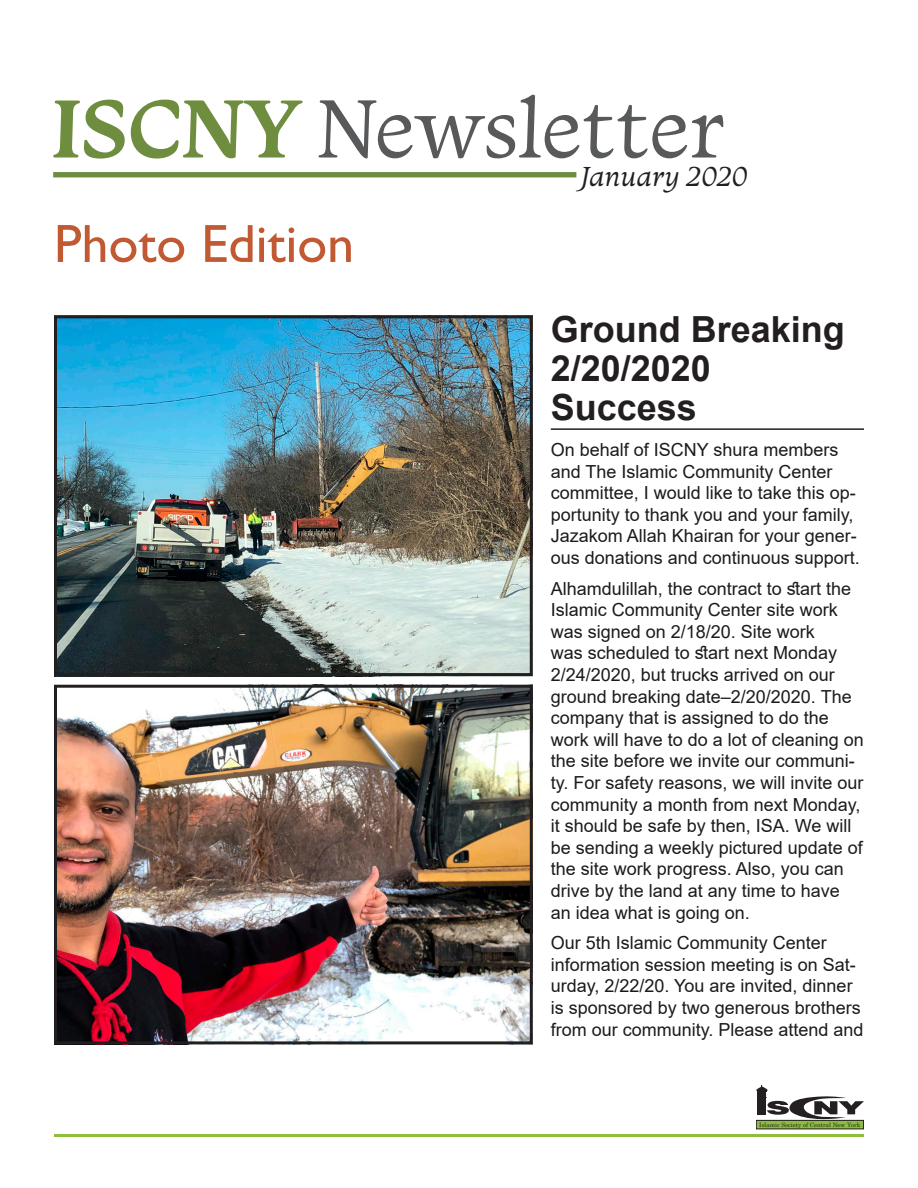
<style>
.page{position:relative;width:918px;height:1188px;background:#fff}
.page>*{position:absolute;margin:0;border:0;box-sizing:border-box;transform-origin:0 0}
.t1{font:86.4px "Monarcha";letter-spacing:-.01em;color:#58595b}
.t2{font:54px "Gill Sans";color:#c15933}
.t3{font:700 36px/39px "Arial";color:#231f20}
.t4{font:italic 28.8px "Monarcha";letter-spacing:-.005em;color:#231f20}
.Article_Type{font:18px/21.6px "Arial";color:#1b1b1b}
.t5{font:6px "Century Schoolbook";color:#231f20}
.s1{font-weight:600;color:#6e8d3e}
</style>
<div class="page">
<img style="left:58px;top:319px;width:471px;height:353px">
<div style="left:54px;top:315px;width:479px;height:361px;border:3px solid #231f20"></div>
<img style="left:58px;top:689px;width:471px;height:351px">
<div style="left:54px;top:685px;width:479px;height:359px;border:3px solid #231f20"></div>
<hr style="left:551px;top:428px;width:313px;height:2px;background:#231f20">
<svg style="left:756px;top:1085px;width:108px;height:34px"></svg>
<div style="left:756px;top:1120px;width:108px;height:9px;background:#8dbd3f"></div>
<div style="left:756px;top:1120px;width:108px;height:9px;border:1px solid #231f20"></div>
<div style="left:53px;top:172px;width:523px;height:5px;background:#6e8d3e"></div>
<hr style="left:54px;top:1134px;width:810px;height:3px;background:#8fbe3f">
<h1 class="t1" style="left:50px;top:72px;width:676px"><span class="s1">ISCNY</span> Newsletter</h1>
<h3 class="t4" style="left:581px;top:158px;width:168px">January 2020</h3>
<p class="t2" style="left:54px;top:212px;width:302px">Photo Edition</p>
<p class="t3" style="left:551px;top:310px;width:296px">Ground Breaking</p>
<p class="t3" style="left:551px;top:349px;width:162px">2/20/2020<br>Success</p>
<p class="Article_Type" style="left:551px;top:439px;width:311px">On behalf of ISCNY shura members and The Islamic Community Center committee, I would like to take this op&shy;portunity to thank you and your family, Jazakom Allah Khairan for your gener&shy;ous donations and continuous support.</p>
<p class="Article_Type" style="left:551px;top:577px;width:315px">Alhamdulillah, the contract to start the Islamic Community Center site work was signed on 2/18/20. Site work<br>was scheduled to start next Monday 2/24/2020, but trucks arrived on our ground breaking date–2/20/2020. The company that is assigned to do the work will have to do a lot of cleaning on the site before we invite our communi&shy;ty. For safety reasons, we will invite our community a month from next Monday, it should be safe by then, ISA. We will be sending a weekly pictured update of the site work progress. Also, you can drive by the land at any time to have an idea what is going on.</p>
<p class="Article_Type" style="left:551px;top:932px;width:314px">Our 5th Islamic Community Center information session meeting is on Sat&shy;urday, 2/22/20. You are invited, dinner is sponsored by two generous brothers from our community. Please attend and</p>
<p class="t5" style="left:759px;top:1120px;width:103px">Islamic Society of Central New York</p>
</div>
